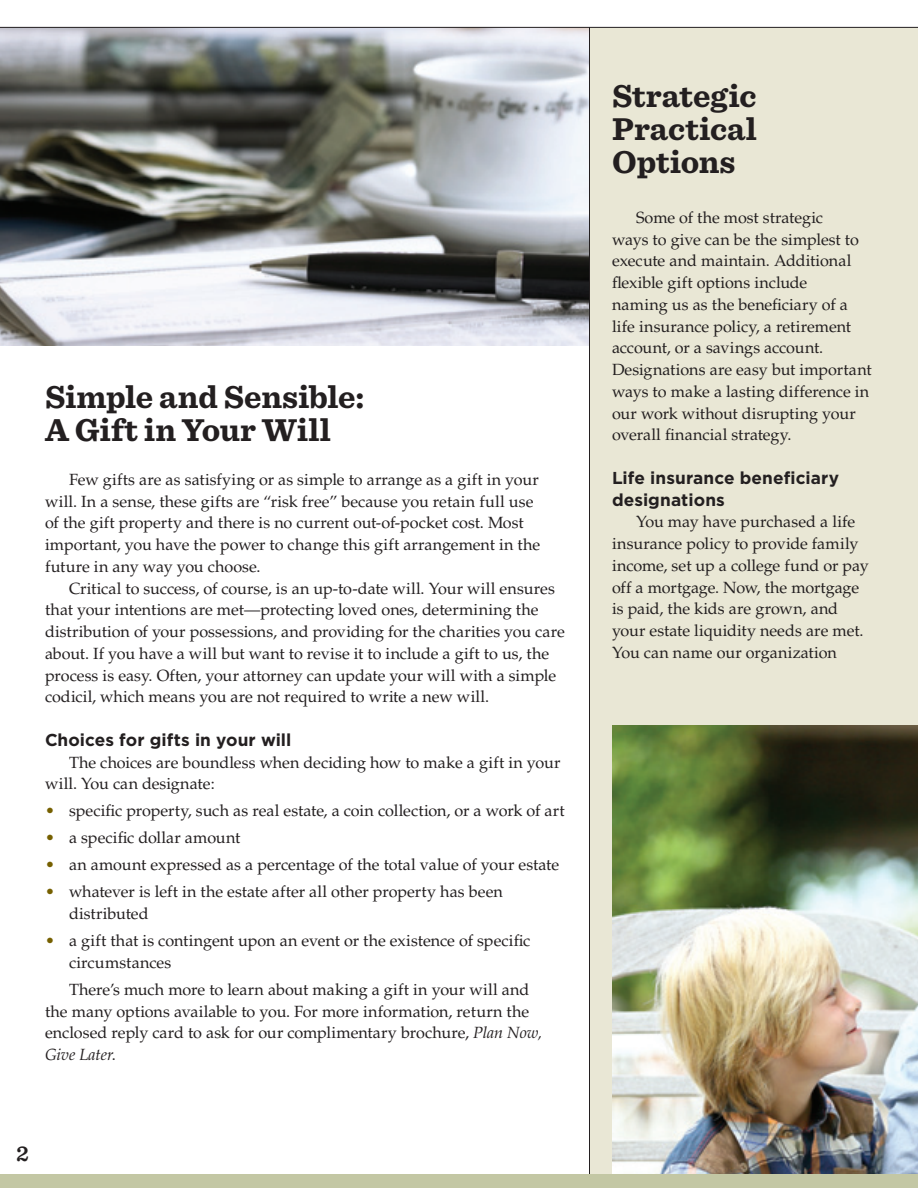
<style>
.page{position:relative;width:918px;height:1188px;background:#fff}
.page>*{position:absolute;margin:0;border:0;box-sizing:border-box;transform-origin:0 0}
.t1{font:700 33px/33px "Sentinel";color:#231f20}
.t2{font:600 22.5px "Sentinel";color:#231f20}
.t3{font:700 17.25px/21.8px "Gotham";letter-spacing:.005em;color:#231f20}
.t4{font:16.2px/21.8px "Palatino";color:#231f20}
.s1{color:#766000}
.s2{font-style:italic}
</style>
<div class="page">
<div style="left:590px;top:27px;width:328px;height:1161px;background:#e9e7d5"></div>
<img style="left:612px;top:725px;width:306px;height:449px">
<img style="left:0;top:28px;width:589px;height:318px">
<hr style="left:589px;top:27px;width:1px;height:1161px;background:#231f20">
<hr style="left:0;top:27px;width:918px;height:1px;background:#231f20">
<div style="left:0;top:1174px;width:918px;height:14px;background:#c3c7a4"></div>
<h1 class="t1" style="left:45px;top:379px;width:321px">Simple and Sensible:<br>A Gift in Your Will</h1>
<p class="t4" style="left:45px;top:469px;width:497px;text-indent:24px">Few gifts are as satisfying or as simple to arrange as a gift in your will. In a sense, these gifts are “risk free” because you retain full use of the gift property and there is no current out-of-pocket cost. Most important, you have the power to change this gift arrangement in the future in any way you choose.</p>
<p class="t4" style="left:45px;top:578px;width:521px;text-indent:24px">Critical to success, of course, is an up-to-date will. Your will ensures that your intentions are met—protecting loved ones, determining the distribution of your possessions, and providing for the charities you care about. If you have a will but want to revise it to include a gift to us, the process is easy. Often, your attorney can update your will with a simple codicil, which means you are not required to write a new will.</p>
<p class="t3" style="left:45px;top:729px;width:248px">Choices for gifts in your will</p>
<p class="t4" style="left:45px;top:752px;width:517px;text-indent:24px">The choices are boundless when deciding how to make a gift in your will. You can designate:</p>
<p class="t4" style="left:45px;top:800px;width:521px"><span class="s1">•</span> specific property, such as real estate, a coin collection, or a work of art</p>
<p class="t4" style="left:45px;top:827px;width:197px"><span class="s1">•</span> a specific dollar amount</p>
<p class="t4" style="left:45px;top:854px;width:516px"><span class="s1">•</span> an amount expressed as a percentage of the total value of your estate</p>
<p class="t4" style="left:69px;top:881px;width:435px;text-indent:-24px"><span class="s1">•</span> whatever is left in the estate after all other property has been distributed</p>
<p class="t4" style="left:69px;top:930px;width:463px;text-indent:-24px"><span class="s1">•</span> a gift that is contingent upon an event or the existence of specific circumstances</p>
<p class="t4" style="left:45px;top:979px;width:498px;text-indent:24px">There’s much more to learn about making a gift in your will and the many options available to you. For more information, return the enclosed reply card to ask for our complimentary brochure, <span class="s2">Plan Now, Give Later</span>.</p>
<h2 class="t2" style="left:16px;top:1136px;width:14px">2</h2>
<h1 class="t1" style="left:612px;top:78px;width:147px;text-align:justify">Strategic Practical Options</h1>
<p class="t4" style="left:612px;top:207px;width:261px;text-indent:24px">Some of the most strategic<br>ways to give can be the simplest to execute and maintain. Additional flexible gift options include<br>naming us as the beneficiary of a life insurance policy, a retirement account, or a savings account.<br>Designations are easy but important ways to make a lasting difference in our work without disrupting your overall financial strategy.</p>
<p class="t3" style="left:612px;top:467px;width:229px">Life insurance beneficiary designations</p>
<p class="t4" style="left:612px;top:511px;width:258px;text-indent:24px">You may have purchased a life insurance policy to provide family income, set up a college fund or pay off a mortgage. Now, the mortgage is paid, the kids are grown, and your estate liquidity needs are met.<br>You can name our organization</p>
</div>
